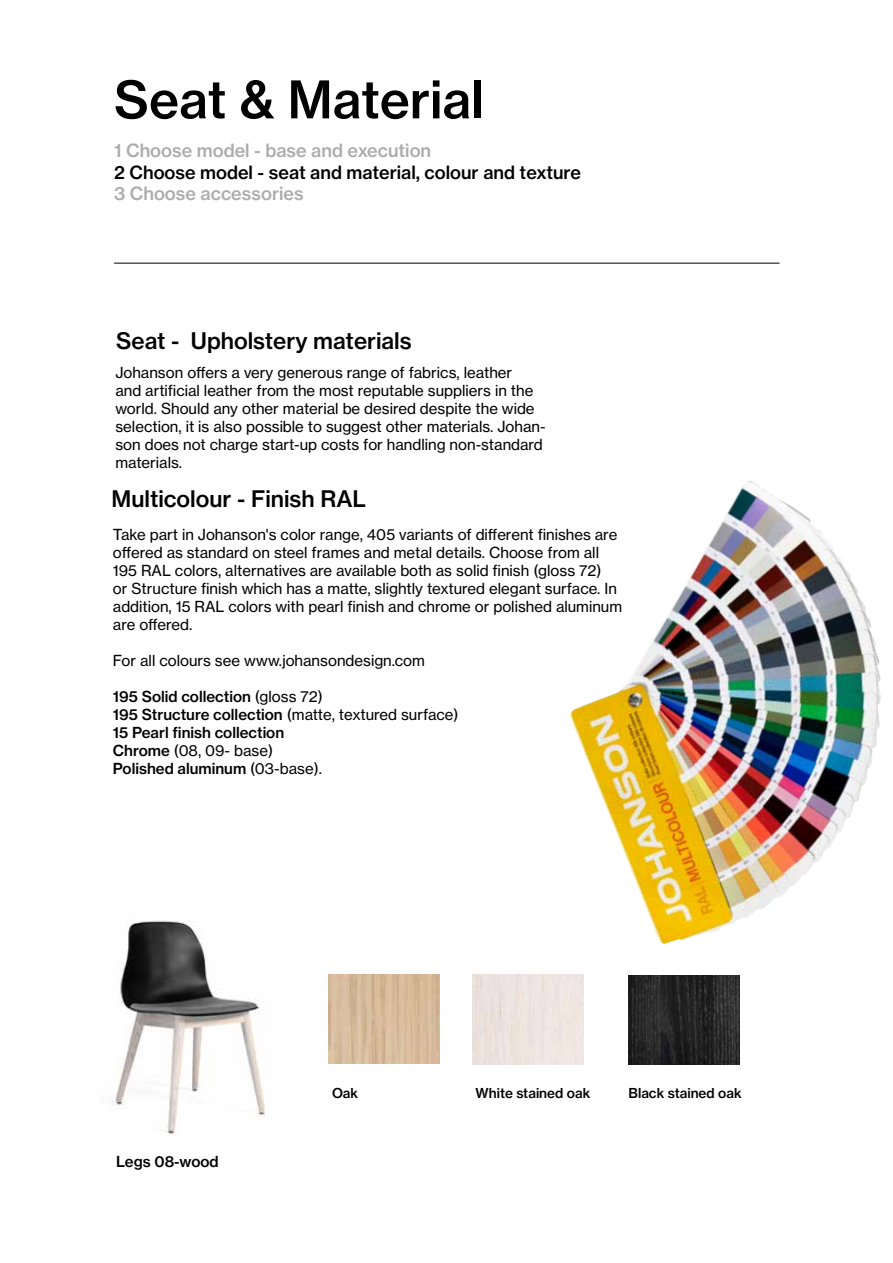
<style>
.page{position:relative;width:893px;height:1263px;background:#fff}
.page>*{position:absolute;margin:0;border:0;box-sizing:border-box;transform-origin:0 0}
.t1{font:51px "N Haas Grotesk TX Std 65 Md";color:#000}
.t2{font:22.5px "N Haas Grotesk TX Std 65 Md";color:#000}
.t3{font:18px "N Haas Grotesk TX Std 65 Md";color:#acacac}
.t4{font:18px "N Haas Grotesk TX Std 65 Md";color:#000}
.t5{font:15px/18px "N Haas Grotesk TX Std 55 Rg";color:#000}
.t6{font:15px "N Haas Grotesk TX Std 65 Md";color:#000}
.t7{font:13.5px "N Haas Grotesk TX Std 65 Md";color:#000}
.s1{font-family:"N Haas Grotesk TX Std 55 Rg"}
.s2{font-family:"N Haas Grotesk TX Std 65 Md"}
</style>
<div class="page">
<hr style="left:114px;top:263px;width:666px;height:1px;background:#000">
<img style="left:569px;top:481px;width:312px;height:463px">
<img style="left:328px;top:975px;width:111px;height:88px">
<div style="left:473px;top:975px;width:111px;height:89px;background:#eee4e0"></div>
<img style="left:628px;top:976px;width:112px;height:88px">
<img style="left:109px;top:920px;width:156px;height:216px">
<h1 class="t1" style="left:114px;top:68px;width:371px">Seat &amp; Material</h1>
<p class="t3" style="left:114px;top:139px;width:319px">1 Choose model - base and execution</p>
<p class="t4" style="left:114px;top:161px;width:468px">2 Choose model - seat and material, colour and texture</p>
<p class="t3" style="left:114px;top:183px;width:191px">3 Choose accessories</p>
<h2 class="t2" style="left:116px;top:327px;width:297px">Seat - Upholstery materials</h2>
<p class="t5" style="left:115px;top:363px;width:432px">Johanson offers a very generous range of fabrics, leather<br>and artificial leather from the most reputable suppliers in the world. Should any other material be desired despite the wide selection, it is also possible to suggest other materials. Johan&shy;son does not charge start-up costs for handling non-standard materials.</p>
<h2 class="t2" style="left:111px;top:485px;width:256px">Multicolour - Finish RAL</h2>
<p class="t5" style="left:113px;top:525px;width:511px">Take part in Johanson's color range, 405 variants of different finishes are offered as standard on steel frames and metal details. Choose from all 195 RAL colors, alternatives are available both as solid finish (gloss 72)<br>or Structure finish which has a matte, slightly textured elegant surface. In addition, 15 RAL colors with pearl finish and chrome or polished aluminum are offered.</p>
<p class="t5" style="left:113px;top:651px;width:313px">For all colours see www.johansondesign.com</p>
<p class="t6" style="left:113px;top:687px;width:211px">195 Solid collection <span class="s1">(gloss 72)</span></p>
<p class="t5" style="left:113px;top:705px;width:347px"><span class="s2">195 Structure collection</span> (matte, textured surface)</p>
<p class="t6" style="left:113px;top:723px;width:173px">15 Pearl finish collection</p>
<p class="t5" style="left:113px;top:741px;width:162px"><span class="s2">Chrome</span> (08, 09- base)</p>
<p class="t6" style="left:113px;top:759px;width:211px">Polished aluminum <span class="s1">(03-base).</span></p>
<p class="t6" style="left:116px;top:1152px;width:104px">Legs 08-wood</p>
<p class="t7" style="left:332px;top:1084px;width:28px">Oak</p>
<p class="t7" style="left:475px;top:1084px;width:116px">White stained oak</p>
<p class="t7" style="left:628px;top:1084px;width:115px">Black stained oak</p>
</div>
